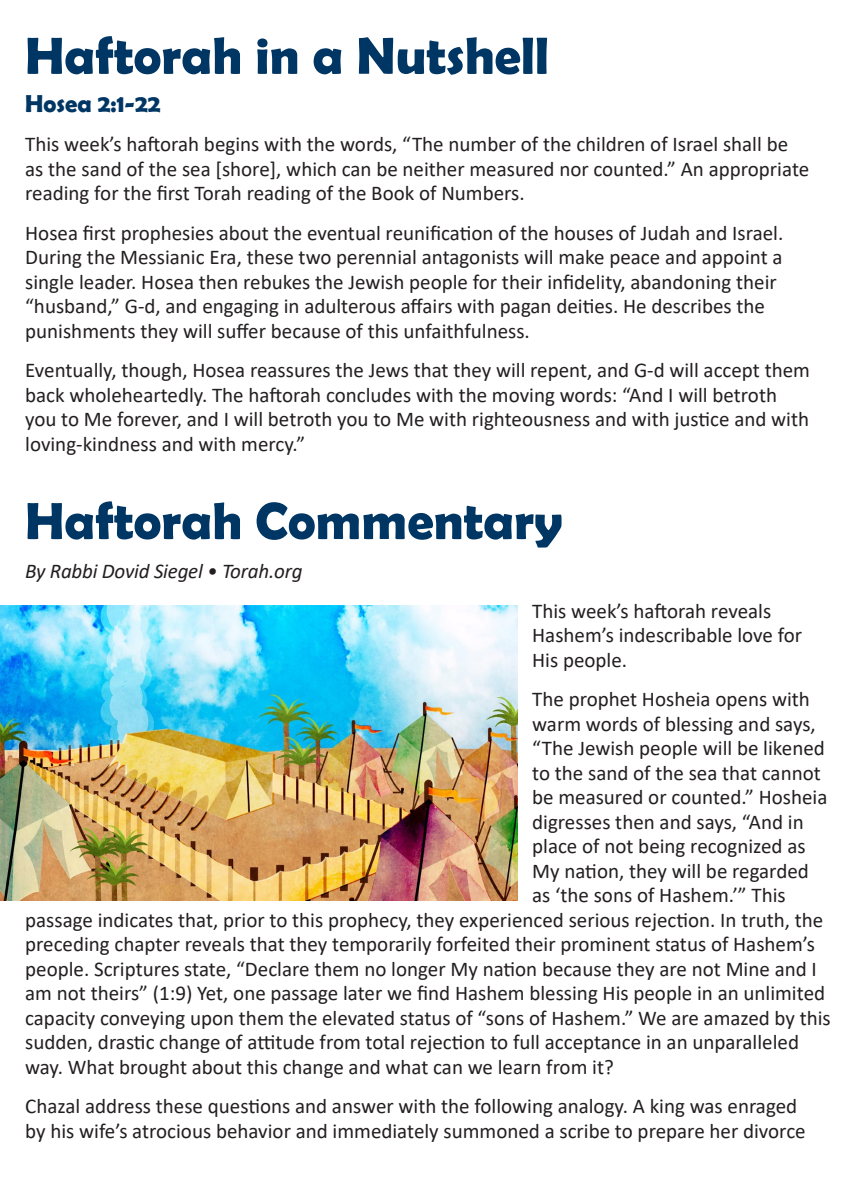
<style>
.page{position:relative;width:856px;height:1182px;background:#fff}
.page>*{position:absolute;margin:0;border:0;box-sizing:border-box;transform-origin:0 0}
.head_large{font:700 52.5px "Berlin Sans FB Demi";color:#003664}
.head_small{font:700 24.5px "Berlin Sans FB Demi";color:#003664}
.t1{font:21px/24.5px "Calibri";color:#231f20}
.byline{font:italic 21px "Calibri";letter-spacing:-.01em;color:#231f20}
</style>
<div class="page">
<img style="left:0;top:605px;width:518px;height:295px">
<p class="head_large" style="left:25px;top:25px;width:525px">Haftorah in a Nutshell</p>
<p class="head_small" style="left:25px;top:89px;width:137px">Hosea 2:1-22</p>
<p class="t1" style="left:25px;top:131px;width:785px">This week’s haftorah begins with the words, “The number of the children of Israel shall be as the sand of the sea [shore], which can be neither measured nor counted.” An appropriate reading for the first Torah reading of the Book of Numbers.</p>
<p class="t1" style="left:25px;top:220px;width:759px">Hosea first prophesies about the eventual reunification of the houses of Judah and Israel.<br>During the Messianic Era, these two perennial antagonists will make peace and appoint a single leader. Hosea then rebukes the Jewish people for their infidelity, abandoning their “husband,” G‑d, and engaging in adulterous affairs with pagan deities. He describes the punishments they will suffer because of this unfaithfulness.</p>
<p class="t1" style="left:25px;top:357px;width:786px">Eventually, though, Hosea reassures the Jews that they will repent, and G‑d will accept them back wholeheartedly. The haftorah concludes with the moving words: “And I will betroth you to Me forever, and I will betroth you to Me with righteousness and with justice and with loving-kindness and with mercy.”</p>
<p class="head_large" style="left:25px;top:490px;width:539px">Haftorah Commentary</p>
<p class="byline" style="left:25px;top:557px;width:279px">By Rabbi Dovid Siegel • Torah.org</p>
<p class="t1" style="left:532px;top:598px;width:271px">This week’s haftorah reveals<br>Hashem’s indescribable love for<br>His people.</p>
<p class="t1" style="left:532px;top:686px;width:279px">The prophet Hosheia opens with</p>
<p class="t1" style="left:532px;top:711px;width:285px">warm words of blessing and says,</p>
<p class="t1" style="left:532px;top:735px;width:294px">“The Jewish people will be likened</p>
<p class="t1" style="left:532px;top:760px;width:290px">to the sand of the sea that cannot</p>
<p class="t1" style="left:532px;top:784px;width:297px">be measured or counted.” Hosheia</p>
<p class="t1" style="left:532px;top:809px;width:273px">digresses then and says, “And in</p>
<p class="t1" style="left:532px;top:833px;width:275px">place of not being recognized as</p>
<p class="t1" style="left:532px;top:858px;width:278px">My nation, they will be regarded</p>
<p class="t1" style="left:532px;top:882px;width:255px">as ‘the sons of Hashem.’” This</p>
<p class="t1" style="left:25px;top:907px;width:799px">passage indicates that, prior to this prophecy, they experienced serious rejection. In truth, the</p>
<p class="t1" style="left:25px;top:931px;width:791px">preceding chapter reveals that they temporarily forfeited their prominent status of Hashem’s</p>
<p class="t1" style="left:25px;top:956px;width:793px">people. Scriptures state, “Declare them no longer My nation because they are not Mine and I</p>
<p class="t1" style="left:25px;top:980px;width:801px">am not theirs” (1:9) Yet, one passage later we find Hashem blessing His people in an unlimited</p>
<p class="t1" style="left:25px;top:1005px;width:807px">capacity conveying upon them the elevated status of “sons of Hashem.” We are amazed by this</p>
<p class="t1" style="left:25px;top:1029px;width:775px">sudden, drastic change of attitude from total rejection to full acceptance in an unparalleled</p>
<p class="t1" style="left:25px;top:1054px;width:590px">way. What brought about this change and what can we learn from it?</p>
<p class="t1" style="left:25px;top:1093px;width:782px">Chazal address these questions and answer with the following analogy. A king was enraged by his wife’s atrocious behavior and immediately summoned a scribe to prepare her divorce</p>
</div>
